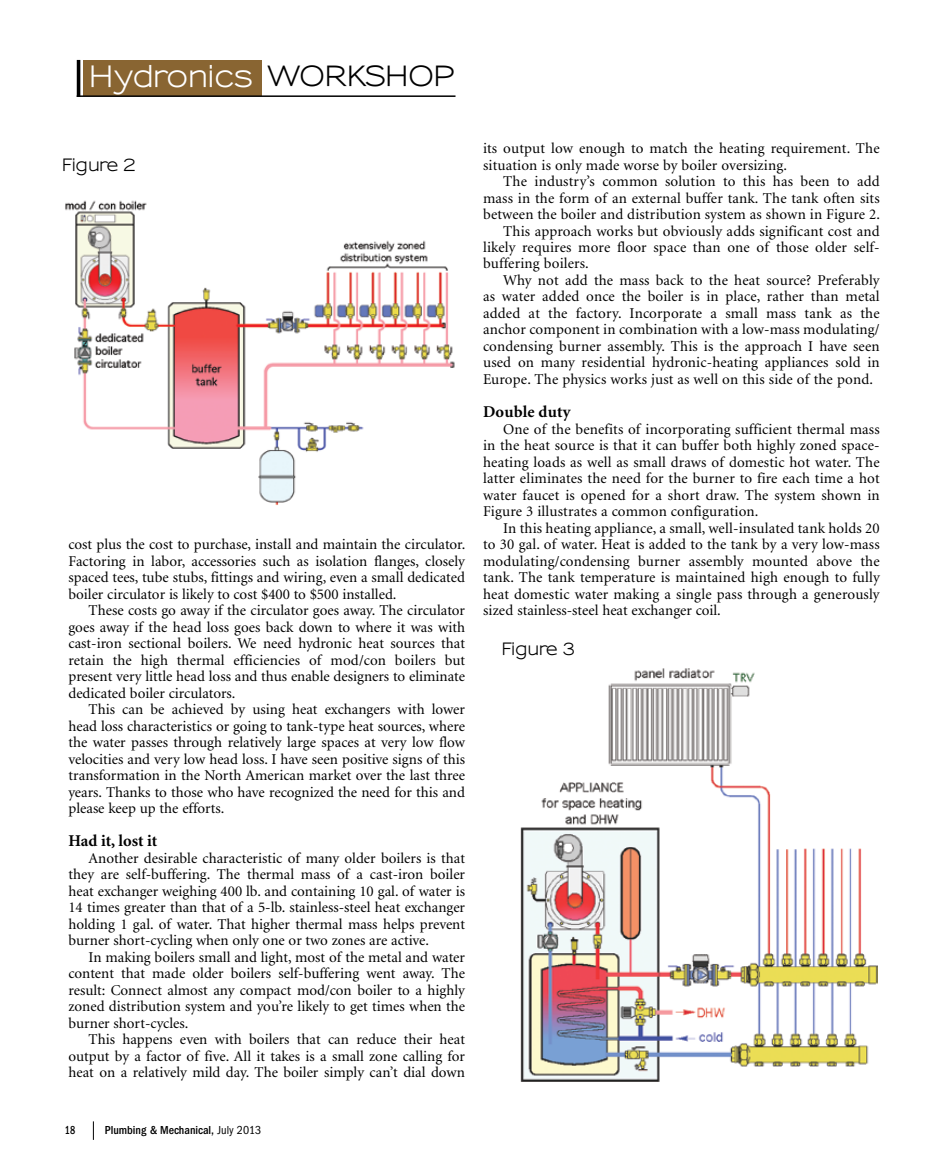
<style>
.page{position:relative;width:945px;height:1161px;background:#fff}
.page>*{position:absolute;margin:0;border:0;box-sizing:border-box;transform-origin:0 0}
.t1{font:700 28.5px "Sansumi";color:#fff}
.t2{font:700 16.5px "Minion";letter-spacing:.005em;color:#000}
.t3{font:700 16.5px "Sansumi";letter-spacing:-.02em;color:#000}
.t4{font:15px/16.5px "Minion";letter-spacing:.005em;color:#000;text-align:justify}
.t5{font:500 condensed 12px "Franklin Gothic";color:#000}
.t6{font:500 condensed 12px "Franklin Gothic";color:#000;scale:.85 1}
.s1{font-size:27px;color:#000}
.s2{font-weight:400}
</style>
<div class="page">
<svg style="left:93px;top:1121px;width:1px;height:19px"></svg>
<img style="left:65px;top:200px;width:390px;height:305px">
<hr style="left:77px;top:60px;width:3px;height:37px;background:#000">
<div style="left:83px;top:61px;width:178px;height:35px;background:#896532"></div>
<hr style="left:77px;top:95px;width:379px;height:2px;background:#000">
<img style="left:521px;top:668px;width:357px;height:413px">
<h1 class="t1" style="left:88px;top:61px;width:368px">Hydronics <span class="s1">Workshop</span></h1>
<p class="t3" style="left:62px;top:156px;width:76px">Figure 2</p>
<p class="t4" style="left:68px;top:537px;width:399px">cost plus the cost to purchase, install and maintain the circulator.<br>Factoring in labor, accessories such as isolation flanges, closely spaced tees, tube stubs, fittings and wiring, even a small dedicated boiler circulator is likely to cost $400 to $500 installed.</p>
<p class="t4" style="left:68px;top:603px;width:398px;text-indent:20px">These costs go away if the circulator goes away. The circulator goes away if the head loss goes back down to where it was with cast-iron sectional boilers. We need hydronic heat sources that retain the high thermal efficiencies of mod/con boilers but present very little head loss and thus enable designers to eliminate dedicated boiler circulators.</p>
<p class="t4" style="left:68px;top:702px;width:398px;text-indent:20px">This can be achieved by using heat exchangers with lower head loss characteristics or going to tank-type heat sources, where the water passes through relatively large spaces at very low flow velocities and very low head loss. I have seen positive signs of this transformation in the North American market over the last three years. Thanks to those who have recognized the need for this and please keep up the efforts.</p>
<p class="t2" style="left:68px;top:832px;width:90px">Had it, lost it</p>
<p class="t4" style="left:68px;top:850px;width:398px;text-indent:20px">Another desirable characteristic of many older boilers is that they are self-buffering. The thermal mass of a cast-iron boiler heat exchanger weighing 400 lb. and containing 10 gal. of water is 14 times greater than that of a 5-lb. stainless-steel heat exchanger holding 1 gal. of water. That higher thermal mass helps prevent burner short-cycling when only one or two zones are active.</p>
<p class="t4" style="left:68px;top:949px;width:398px;text-indent:20px">In making boilers small and light, most of the metal and water content that made older boilers self-buffering went away. The result: Connect almost any compact mod/con boiler to a highly zoned distribution system and you’re likely to get times when the burner short-cycles.</p>
<p class="t4" style="left:68px;top:1032px;width:398px;text-indent:20px">This happens even with boilers that can reduce their heat output by a factor of five. All it takes is a small zone calling for heat on a relatively mild day. The boiler simply can’t dial down</p>
<p class="t4" style="left:483px;top:141px;width:398px">its output low enough to match the heating requirement. The situation is only made worse by boiler oversizing.</p>
<p class="t4" style="left:503px;top:174px;width:378px">The industry’s common solution to this has been to add</p>
<p class="t4" style="left:483px;top:190px;width:398px">mass in the form of an external buffer tank. The tank often sits</p>
<p class="t4" style="left:483px;top:207px;width:399px">between the boiler and distribution system as shown in Figure 2.</p>
<p class="t4" style="left:503px;top:223px;width:378px">This approach works but obviously adds significant cost and</p>
<p class="t4" style="left:483px;top:240px;width:398px">likely requires more floor space than one of those older self-</p>
<p class="t4" style="left:483px;top:256px;width:107px">buffering boilers.</p>
<p class="t4" style="left:503px;top:273px;width:378px">Why not add the mass back to the heat source? Preferably</p>
<p class="t4" style="left:483px;top:289px;width:398px">as water added once the boiler is in place, rather than metal</p>
<p class="t4" style="left:483px;top:306px;width:398px">added at the factory. Incorporate a small mass tank as the</p>
<p class="t4" style="left:483px;top:322px;width:398px">anchor component in combination with a low-mass modulating/</p>
<p class="t4" style="left:483px;top:339px;width:398px">condensing burner assembly. This is the approach I have seen</p>
<p class="t4" style="left:483px;top:355px;width:398px">used on many residential hydronic-heating appliances sold in</p>
<p class="t4" style="left:483px;top:372px;width:391px">Europe. The physics works just as well on this side of the pond.</p>
<p class="t2" style="left:483px;top:403px;width:89px">Double duty</p>
<p class="t4" style="left:483px;top:421px;width:398px;text-indent:20px">One of the benefits of incorporating sufficient thermal mass in the heat source is that it can buffer both highly zoned space&shy;heating loads as well as small draws of domestic hot water. The latter eliminates the need for the burner to fire each time a hot water faucet is opened for a short draw. The system shown in Figure 3 illustrates a common configuration.</p>
<p class="t4" style="left:483px;top:520px;width:398px;text-indent:20px">In this heating appliance, a small, well-insulated tank holds 20 to 30 gal. of water. Heat is added to the tank by a very low-mass modulating/condensing burner assembly mounted above the tank. The tank temperature is maintained high enough to fully heat domestic water making a single pass through a generously sized stainless-steel heat exchanger coil.</p>
<p class="t3" style="left:501px;top:640px;width:76px">Figure 3</p>
<p class="t6" style="left:65px;top:1124px;width:14px">18</p>
<p class="t5" style="left:105px;top:1123px;width:158px">Plumbing &amp; Mechanical, <span class="s2">July 2013</span></p>
</div>
